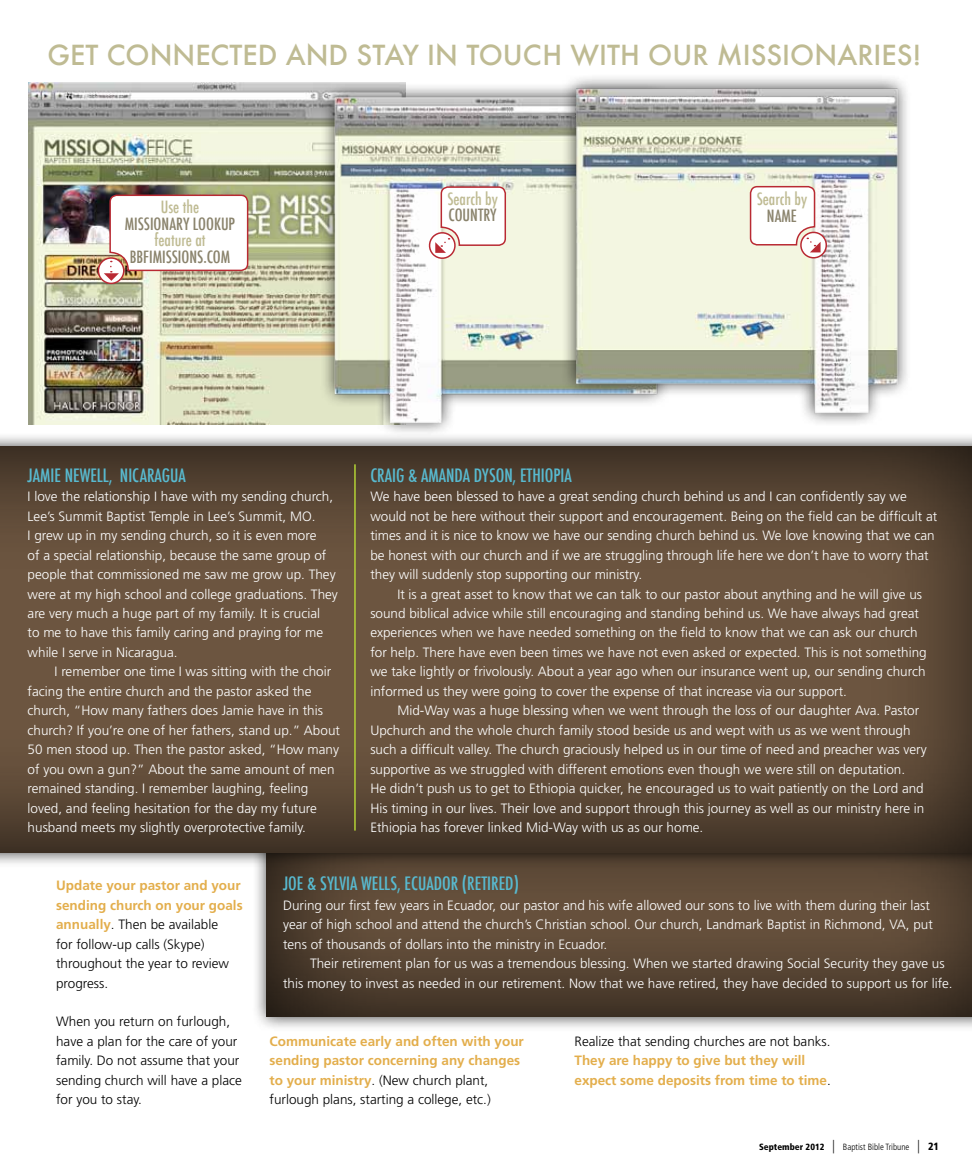
<style>
.page{position:relative;width:972px;height:1175px;background:#fff}
.page>*{position:absolute;margin:0;border:0;box-sizing:border-box;transform-origin:0 0}
.t1{font:500 27px "Futura";color:#bfbb93}
.t2{font:500 condensed 18px "Futura";color:#58bad0}
.t3{font:500 condensed 16.5px "Futura";color:#8a836c}
.t4{font:500 condensed 16.5px "Futura";color:#bfbb93}
.t5{font:300 13.5px/19.5px "Frutiger";color:#fff}
.t6{font:300 13.5px/19.5px "Frutiger";color:#000}
.t7{font:700 13.5px/19.5px "Frutiger";color:#e3ae4c}
.t8{font:300 condensed 9px "Frutiger";color:#000}
.s1{font-weight:700;color:#e3ae4c}
.s2{font-weight:300;color:#000}
.s3{font-weight:900}
.s4{font-size:13.5px}
.s5{font-weight:900;font-size:10.5px}
</style>
<div class="page">
<div style="left:251px;top:798px;width:721px;height:234px;background:#000;opacity:.75"></div>
<div style="left:265px;top:811px;width:707px;height:206px;background:#000;opacity:.92"></div>
<div style="left:0;top:431px;width:972px;height:437px;background:#000;opacity:.75"></div>
<div style="left:0;top:444px;width:972px;height:410px;background:#000;opacity:.92"></div>
<hr style="left:354px;top:464px;width:2px;height:366px;background:#b3d235">
<img style="left:28px;top:83px;width:292px;height:341px">
<div style="left:320px;top:82px;width:351px;height:355px;background:#000;opacity:.75"></div>
<img style="left:325px;top:90px;width:236px;height:335px">
<div style="left:561px;top:74px;width:351px;height:353px;background:#000;opacity:.75"></div>
<img style="left:576px;top:74px;width:336px;height:342px">
<svg style="left:98px;top:258px;width:26px;height:25px"></svg>
<div style="left:98px;top:257px;width:27px;height:27px;border:2px solid #b92a33;border-radius:50%"></div>
<svg style="left:104px;top:194px;width:145px;height:87px"></svg>
<svg style="left:426px;top:186px;width:81px;height:73px"></svg>
<svg style="left:749px;top:185px;width:81px;height:74px"></svg>
<h1 class="t1" style="left:48px;top:37px;width:876px">GET CONNECTED AND STAY IN TOUCH WITH OUR MISSIONARIES!</h1>
<p class="t4" style="left:161px;top:197px;width:40px">USE THE</p>
<p class="t3" style="left:125px;top:213px;width:112px">MISSIONARY LOOKUP</p>
<p class="t4" style="left:154px;top:230px;width:53px">FEATURE AT</p>
<p class="t3" style="left:130px;top:246px;width:40px">BBFIMISSIONS</p>
<p class="t3" style="left:203px;top:246px;width:28px">.COM</p>
<p class="t4" style="left:447px;top:188px;width:52px">SEARCH BY</p>
<p class="t3" style="left:449px;top:205px;width:50px">COUNTRY</p>
<p class="t4" style="left:757px;top:188px;width:52px">SEARCH BY</p>
<p class="t3" style="left:767px;top:205px;width:32px">NAME</p>
<h2 class="t2" style="left:28px;top:463px;width:160px">JAMIE NEWELL, NICARAGUA</h2>
<p class="t5" style="left:28px;top:487px;width:312px">I love the relationship I have with my sending church, Lee’s Summit Baptist Temple in Lee’s Summit, MO .<br>I grew up in my sending church, so it is even more<br>of a special relationship, because the same group of people that commissioned me saw me grow up. They were at my high school and college graduations. They are very much a huge part of my family. It is crucial<br>to me to have this family caring and praying for me while I serve in Nicaragua.</p>
<p class="t5" style="left:28px;top:662px;width:314px;text-indent:27px">I remember one time I was sitting with the choir facing the entire church and the pastor asked the church, “How many fathers does Jamie have in this church? If you’re one of her fathers, stand up.” About 50 men stood up. Then the pastor asked, “How many of you own a gun?” About the same amount of men remained standing. I remember laughing, feeling loved, and feeling hesitation for the day my future husband meets my slightly overprotective family.</p>
<h2 class="t2" style="left:370px;top:463px;width:203px">CRAIG &amp; AMANDA DYSON, ETHIOPIA</h2>
<p class="t5" style="left:370px;top:487px;width:568px">We have been blessed to have a great sending church behind us and I can confidently say we would not be here without their support and encouragement. Being on the field can be difficult at times and it is nice to know we have our sending church behind us. We love knowing that we can be honest with our church and if we are struggling through life here we don’t have to worry that they will suddenly stop supporting our ministry.</p>
<p class="t5" style="left:370px;top:584px;width:558px;text-indent:27px">It is a great asset to know that we can talk to our pastor about anything and he will give us sound biblical advice while still encouraging and standing behind us. We have always had great experiences when we have needed something on the field to know that we can ask our church for help. There have even been times we have not even asked or expected. This is not something we take lightly or frivolously. About a year ago when our insurance went up, our sending church informed us they were going to cover the expense of that increase via our support.</p>
<p class="t5" style="left:370px;top:701px;width:558px;text-indent:27px">M id-Way was a huge blessing when we went through the loss of our daughter Ava. Pastor Upchurch and the whole church family stood beside us and wept with us as we went through such a difficult valley. The church graciously helped us in our time of need and preacher was very supportive as we struggled with different emotions even though we were still on deputation.<br>He didn’t push us to get to Ethiopia quicker, he encouraged us to wait patiently on the Lord and His timing in our lives. Their love and support through this journey as well as our ministry here in Ethiopia has forever linked M id-Way with us as our home.</p>
<p class="t6" style="left:56px;top:875px;width:188px"><span class="s1">Update your pastor and your sending church on your goals annually</span>. Then be available<br>for follow-up calls (Skype) throughout the year to review progress.</p>
<p class="t6" style="left:56px;top:1012px;width:187px">When you return on furlough, have a plan for the care of your family. Do not assume that your sending church will have a place for you to stay.</p>
<h2 class="t2" style="left:283px;top:872px;width:237px">JOE &amp; SYLVIA WELLS, ECUADOR (RETIRED)</h2>
<p class="t5" style="left:283px;top:895px;width:651px">During our first few years in Ecuador, our pastor and his wife allowed our sons to live with them during their last year of high school and attend the church’s Christian school. Our church, Landmark Baptist in Richmond, VA, put tens of thousands of dollars into the ministry in Ecuador.</p>
<p class="t5" style="left:283px;top:953px;width:671px;text-indent:27px">Their retirement plan for us was a tremendous blessing. When we started drawing Social Security they gave us this money to invest as needed in our retirement. Now that we have retired, they have decided to support us for life.</p>
<p class="t7" style="left:270px;top:1031px;width:256px">Communicate early and often with your sending pastor concerning any changes to your ministry<span class="s2">. (New church plant, furlough plans, starting a college, etc.)</span></p>
<p class="t6" style="left:575px;top:1031px;width:258px">Realize that sending churches are not banks.</p>
<p class="t7" style="left:575px;top:1050px;width:258px">They are happy to give but they will expect some deposits from time to time<span class="s2">.</span></p>
<p class="t8" style="left:759px;top:1142px;width:181px"><span class="s3">September 2012</span> <span class="s4">|</span> Baptist Bible Tribune <span class="s4">|</span> <span class="s5">21</span></p>
</div>
